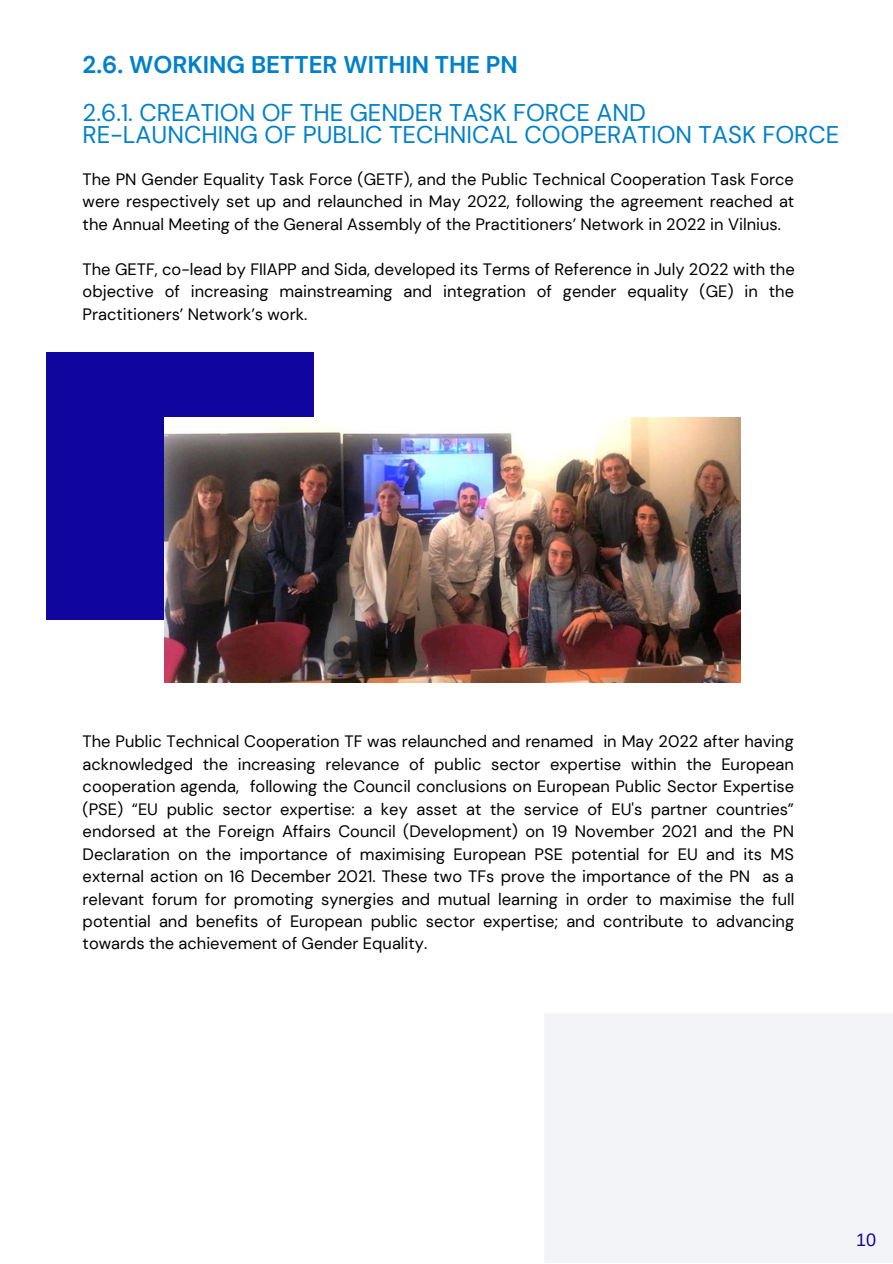
<style>
.page{position:relative;width:893px;height:1264px;background:#fff}
.page>*{position:absolute;margin:0;border:0;box-sizing:border-box;transform-origin:0 0}
.t1{font:24.15px "DM Sans";color:#0081c9}
.t2{font:700 24.15px "DM Sans";color:#0081c9}
.t3{font:18px "Arimo";color:#10069f}
.t4{font:16.5px/22.5px "DM Sans";color:#000;text-align:justify}
</style>
<div class="page">
<div style="left:544px;top:1013px;width:348px;height:249px;background:#f2f4f8"></div>
<div style="left:46px;top:352px;width:267px;height:268px;background:#10069f"></div>
<img style="left:165px;top:418px;width:575px;height:264px">
<p class="t2" style="left:83px;top:49px;width:436px">2.6. WORKING BETTER WITHIN THE PN</p>
<p class="t1" style="left:83px;top:97px;width:564px">2.6.1. CREATION OF THE GENDER TASK FORCE AND</p>
<p class="t1" style="left:83px;top:119px;width:758px">RE-LAUNCHING OF PUBLIC TECHNICAL COOPERATION TASK FORCE</p>
<p class="t4" style="left:83px;top:168px;width:713px">The PN Gender Equality Task Force (GETF), and the Public Technical Cooperation Task Force were respectively set up and relaunched in May 2022, following the agreement reached at the Annual Meeting of the General Assembly of the Practitioners’ Network in 2022 in Vilnius.</p>
<p class="t4" style="left:83px;top:258px;width:713px">The GETF, co-lead by FIIAPP and Sida, developed its Terms of Reference in July 2022 with the objective of increasing mainstreaming and integration of gender equality (GE) in the Practitioners’ Network’s work.</p>
<p class="t4" style="left:83px;top:730px;width:713px">The Public Technical Cooperation TF was relaunched and renamed in May 2022 after having acknowledged the increasing relevance of public sector expertise within the European cooperation agenda, following the Council conclusions on European Public Sector Expertise (PSE) “EU public sector expertise: a key asset at the service of EU's partner countries” endorsed at the Foreign Affairs Council (Development) on 19 November 2021 and the PN Declaration on the importance of maximising European PSE potential for EU and its MS external action on 16 December 2021. These two TFs prove the importance of the PN as a relevant forum for promoting synergies and mutual learning in order to maximise the full potential and benefits of European public sector expertise; and contribute to advancing towards the achievement of Gender Equality.</p>
<p class="t3" style="left:856px;top:1229px;width:21px">10</p>
</div>
